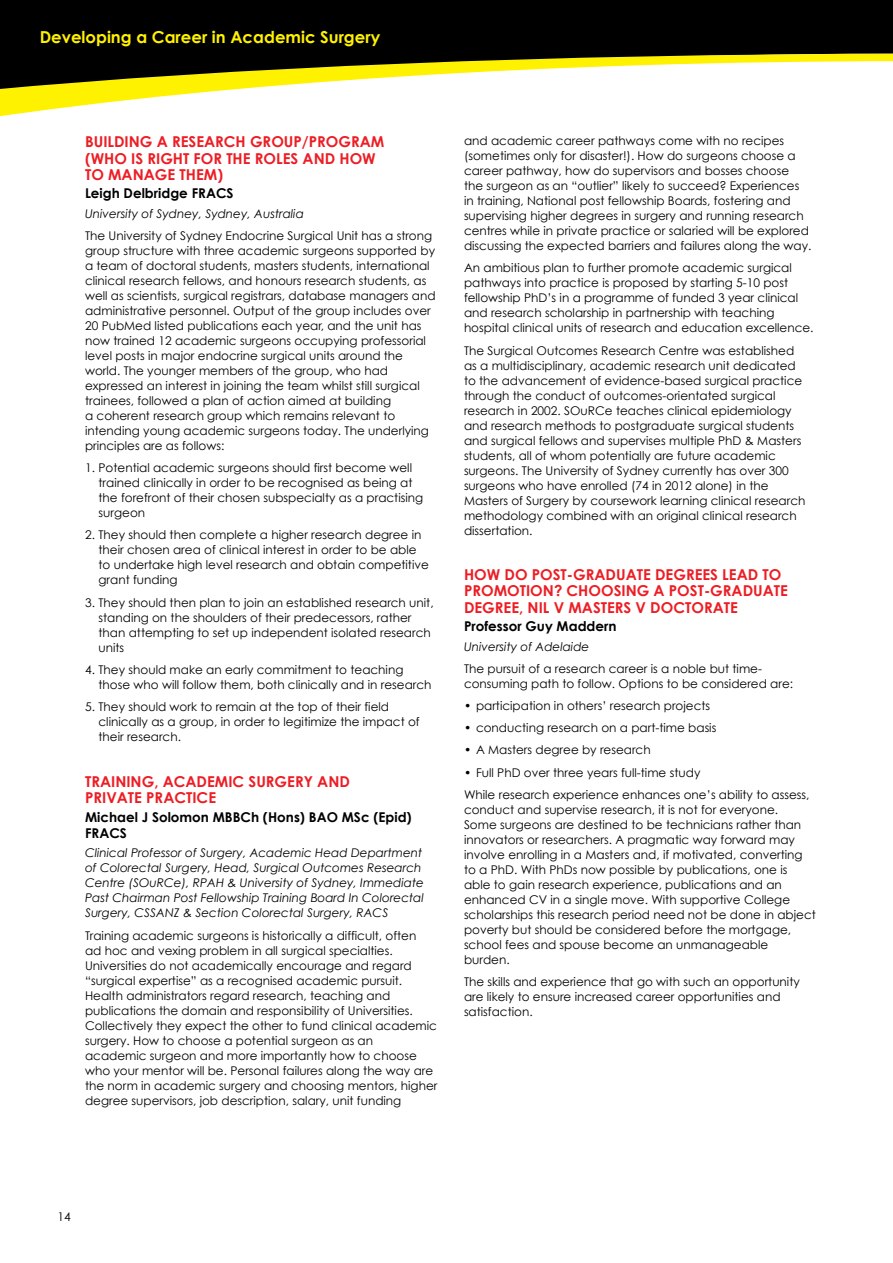
<style>
.page{position:relative;width:893px;height:1263px;background:#fff}
.page>*{position:absolute;margin:0;border:0;box-sizing:border-box;transform-origin:0 0}
.t1{font:700 16.5px "Century Gothic";color:#fff200}
.t2{font:700 15px/16.2px "Century Gothic";color:#ed1d24}
.t3{font:700 13.5px/16.5px "Century Gothic";color:#000}
.t4{font:12px/15px "Century Gothic";color:#000}
.t5{font:italic 12px/15px "Century Gothic";color:#000}
</style>
<div class="page">
<div style="left:0;top:0;width:893px;height:54px;background:#000"></div>
<svg style="left:0;top:54px;width:893px;height:63px"></svg>
<h1 class="t1" style="left:40px;top:27px;width:342px">DEVELOPING A CAREER IN ACADEMIC SURGERY</h1>
<p class="t2" style="left:85px;top:133px;width:301px">BUILDING A RESEARCH GROUP/PROGRAM (WHO IS RIGHT FOR THE ROLES AND HOW<br>TO MANAGE THEM)</p>
<p class="t3" style="left:85px;top:185px;width:150px">LEIGH DELBRIDGE FRACS</p>
<p class="t5" style="left:85px;top:206px;width:220px">University of Sydney, Sydney, Australia</p>
<p class="t4" style="left:85px;top:228px;width:352px">The University of Sydney Endocrine Surgical Unit has a strong group structure with three academic surgeons supported by a team of doctoral students, masters students, international clinical research fellows, and honours research students, as well as scientists, surgical registrars, database managers and administrative personnel. Output of the group includes over 20 PubMed listed publications each year, and the unit has now trained 12 academic surgeons occupying professorial level posts in major endocrine surgical units around the world. The younger members of the group, who had expressed an interest in joining the team whilst still surgical trainees, followed a plan of action aimed at building<br>a coherent research group which remains relevant to intending young academic surgeons today. The underlying principles are as follows:</p>
<p class="t4" style="left:99px;top:460px;width:326px;text-indent:-14px">1. Potential academic surgeons should first become well trained clinically in order to be recognised as being at the forefront of their chosen subspecialty as a practising surgeon</p>
<p class="t4" style="left:99px;top:527px;width:332px;text-indent:-14px">2. They should then complete a higher research degree in their chosen area of clinical interest in order to be able to undertake high level research and obtain competitive grant funding</p>
<p class="t4" style="left:99px;top:594px;width:337px;text-indent:-14px">3. They should then plan to join an established research unit, standing on the shoulders of their predecessors, rather than attempting to set up independent isolated research units</p>
<p class="t4" style="left:99px;top:662px;width:334px;text-indent:-14px">4. They should make an early commitment to teaching those who will follow them, both clinically and in research</p>
<p class="t4" style="left:99px;top:699px;width:323px;text-indent:-14px">5. They should work to remain at the top of their field clinically as a group, in order to legitimize the impact of their research.</p>
<p class="t2" style="left:85px;top:773px;width:266px">TRAINING, ACADEMIC SURGERY AND<br>PRIVATE PRACTICE</p>
<p class="t3" style="left:85px;top:808px;width:328px">MICHAEL J SOLOMON MBBCH (HONS) BAO MSC (EPID)<br>FRACS</p>
<p class="t5" style="left:85px;top:845px;width:340px">Clinical Professor of Surgery, Academic Head Department of Colorectal Surgery, Head, Surgical Outcomes Research Centre (SOuRCe), RPAH &amp; University of Sydney, Immediate Past Chairman Post Fellowship Training Board In Colorectal Surgery, CSSANZ &amp; Section Colorectal Surgery, RACS</p>
<p class="t4" style="left:85px;top:927px;width:354px">Training academic surgeons is historically a difficult, often<br>ad hoc and vexing problem in all surgical specialties.<br>Universities do not academically encourage and regard “surgical expertise” as a recognised academic pursuit.<br>Health administrators regard research, teaching and publications the domain and responsibility of Universities.<br>Collectively they expect the other to fund clinical academic surgery. How to choose a potential surgeon as an academic surgeon and more importantly how to choose who your mentor will be. Personal failures along the way are the norm in academic surgery and choosing mentors, higher degree supervisors, job description, salary, unit funding</p>
<p class="t4" style="left:464px;top:133px;width:349px">and academic career pathways come with no recipes (sometimes only for disaster!). How do surgeons choose a career pathway, how do supervisors and bosses choose<br>the surgeon as an “outlier” likely to succeed? Experiences in training, National post fellowship Boards, fostering and supervising higher degrees in surgery and running research centres while in private practice or salaried will be explored discussing the expected barriers and failures along the way.</p>
<p class="t4" style="left:464px;top:260px;width:351px">An ambitious plan to further promote academic surgical pathways into practice is proposed by starting 5-10 post fellowship PhD’s in a programme of funded 3 year clinical and research scholarship in partnership with teaching hospital clinical units of research and education excellence.</p>
<p class="t4" style="left:464px;top:342px;width:343px">The Surgical Outcomes Research Centre was established as a multidisciplinary, academic research unit dedicated to the advancement of evidence-based surgical practice through the conduct of outcomes-orientated surgical research in 2002. SOuRCe teaches clinical epidemiology and research methods to postgraduate surgical students and surgical fellows and supervises multiple PhD &amp; Masters students, all of whom potentially are future academic surgeons. The University of Sydney currently has over 300 surgeons who have enrolled (74 in 2012 alone) in the Masters of Surgery by coursework learning clinical research methodology combined with an original clinical research dissertation.</p>
<p class="t2" style="left:464px;top:566px;width:78px">HOWDOPOST</p>
<p class="t2" style="left:567px;top:566px;width:17px">-GRADUATE</p>
<p class="t2" style="left:655px;top:566px;width:10px">DEGREES</p>
<p class="t2" style="left:722px;top:566px;width:10px">LEAD</p>
<p class="t2" style="left:762px;top:566px;width:11px">TO</p>
<p class="t2" style="left:464px;top:582px;width:11px">PROMOTION</p>
<p class="t2" style="left:554px;top:582px;width:36px">? CHOOSING</p>
<p class="t2" style="left:654px;top:582px;width:25px">A POST</p>
<p class="t2" style="left:704px;top:582px;width:17px">-GRADUATE</p>
<p class="t2" style="left:464px;top:599px;width:10px">DEGREE</p>
<p class="t2" style="left:519px;top:599px;width:17px">, NIL</p>
<p class="t2" style="left:554px;top:599px;width:38px">V MASTERS</p>
<p class="t2" style="left:636px;top:599px;width:36px">V DOCTORATE</p>
<p class="t3" style="left:464px;top:618px;width:154px">PROFESSOR GUY MADDERN</p>
<p class="t5" style="left:464px;top:638px;width:127px">University of Adelaide</p>
<p class="t4" style="left:464px;top:661px;width:331px">The pursuit of a research career is a noble but time&shy;consuming path to follow. Options to be considered are:</p>
<p class="t4" style="left:464px;top:698px;width:248px">• participation in others’ research projects</p>
<p class="t4" style="left:464px;top:720px;width:254px">• conducting research on a part-time basis</p>
<p class="t4" style="left:464px;top:742px;width:188px">• A Masters degree by research</p>
<p class="t4" style="left:464px;top:761px;width:347px;line-height:22.2px">• Full PhD over three years full-time study<br>While research experience enhances one’s ability to assess,</p>
<p class="t4" style="left:464px;top:802px;width:353px">conduct and supervise research, it is not for everyone.<br>Some surgeons are destined to be technicians rather than innovators or researchers. A pragmatic way forward may involve enrolling in a Masters and, if motivated, converting to a PhD. With PhDs now possible by publications, one is able to gain research experience, publications and an enhanced CV in a single move. With supportive College scholarships this research period need not be done in abject poverty but should be considered before the mortgage, school fees and spouse become an unmanageable burden.</p>
<p class="t4" style="left:464px;top:974px;width:337px">The skills and experience that go with such an opportunity are likely to ensure increased career opportunities and satisfaction.</p>
<p class="t4" style="left:58px;top:1209px;width:15px">14</p>
</div>
